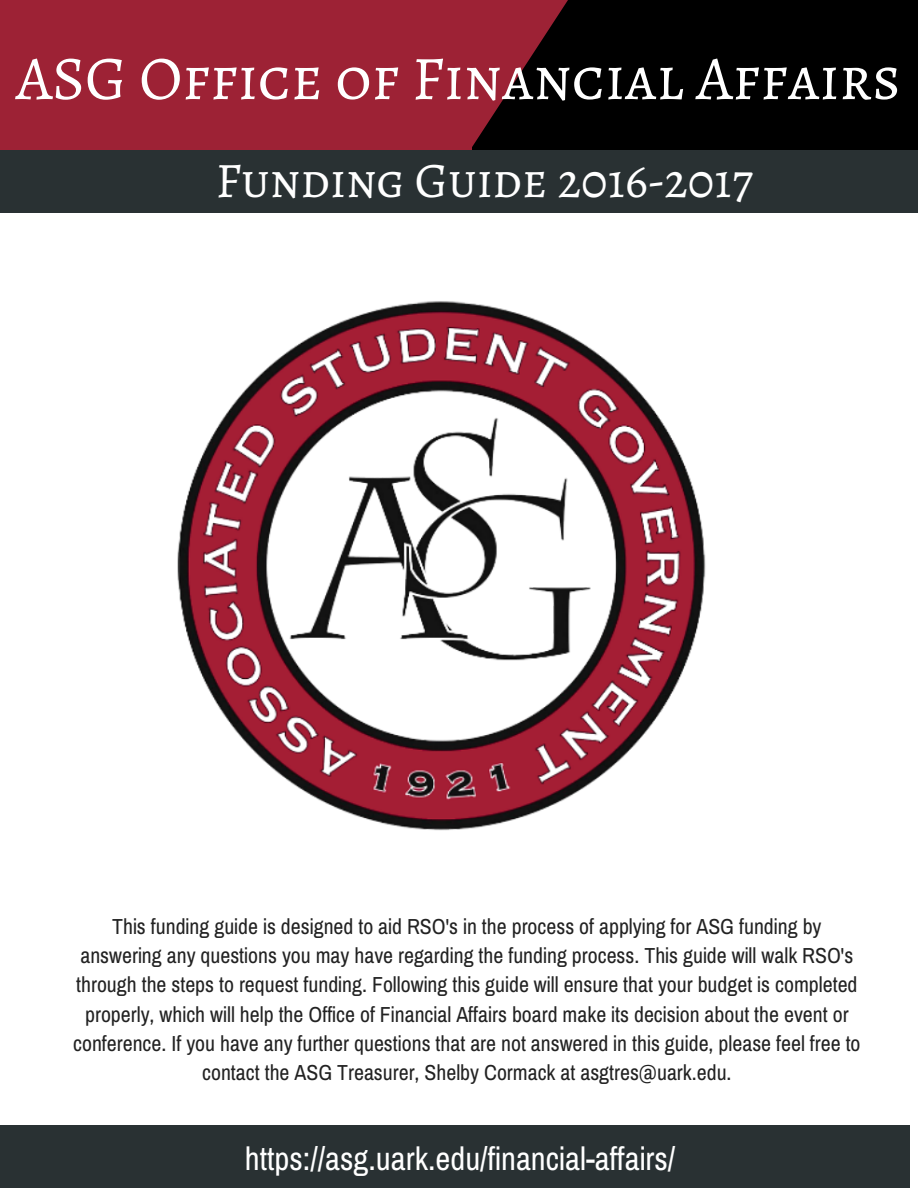
<style>
.page{position:relative;width:918px;height:1188px;background:#fff}
.page>*{position:absolute;margin:0;border:0;box-sizing:border-box;transform-origin:0 0}
.t1{font:62.25px "Alegreya SC";color:#fff}
.t2{font:49.8px "Alegreya SC";color:#fff}
.t3{font:32.7px "Archivo Narrow";color:#fff}
.t4{font:21.75px/29.2px "Archivo Narrow";color:#222;text-align:center}
</style>
<div class="page">
<div style="left:0;top:0;width:724px;height:150px;background:#9d2235"></div>
<div style="left:472px;top:0;width:446px;height:150px;background:#000"></div>
<svg style="left:472px;top:0;width:96px;height:147px;fill:#9d2235"></svg>
<div style="left:0;top:150px;width:918px;height:63px;background:#293133"></div>
<img style="left:177px;top:301px;width:529px;height:530px">
<div style="left:0;top:1125px;width:909px;height:63px;background:#293133"></div>
<h1 class="t1" style="left:16px;top:36px;width:886px">ASG Office of Financial Affairs</h1>
<h2 class="t2" style="left:216px;top:146px;width:539px">Funding Guide 2016-2017</h2>
<p class="t4" style="left:73px;top:911px;width:789px">This funding guide is designed to aid RSO's in the process of applying for ASG funding by answering any questions you may have regarding the funding process. This guide will walk RSO's through the steps to request funding. Following this guide will ensure that your budget is completed properly, which will help the Office of Financial Affairs board make its decision about the event or conference. If you have any further questions that are not answered in this guide, please feel free to contact the ASG Treasurer, Shelby Cormack at asgtres@uark.edu.</p>
<h3 class="t3" style="left:245px;top:1139px;width:432px">https://asg.uark.edu/financial-affairs/</h3>
</div>
